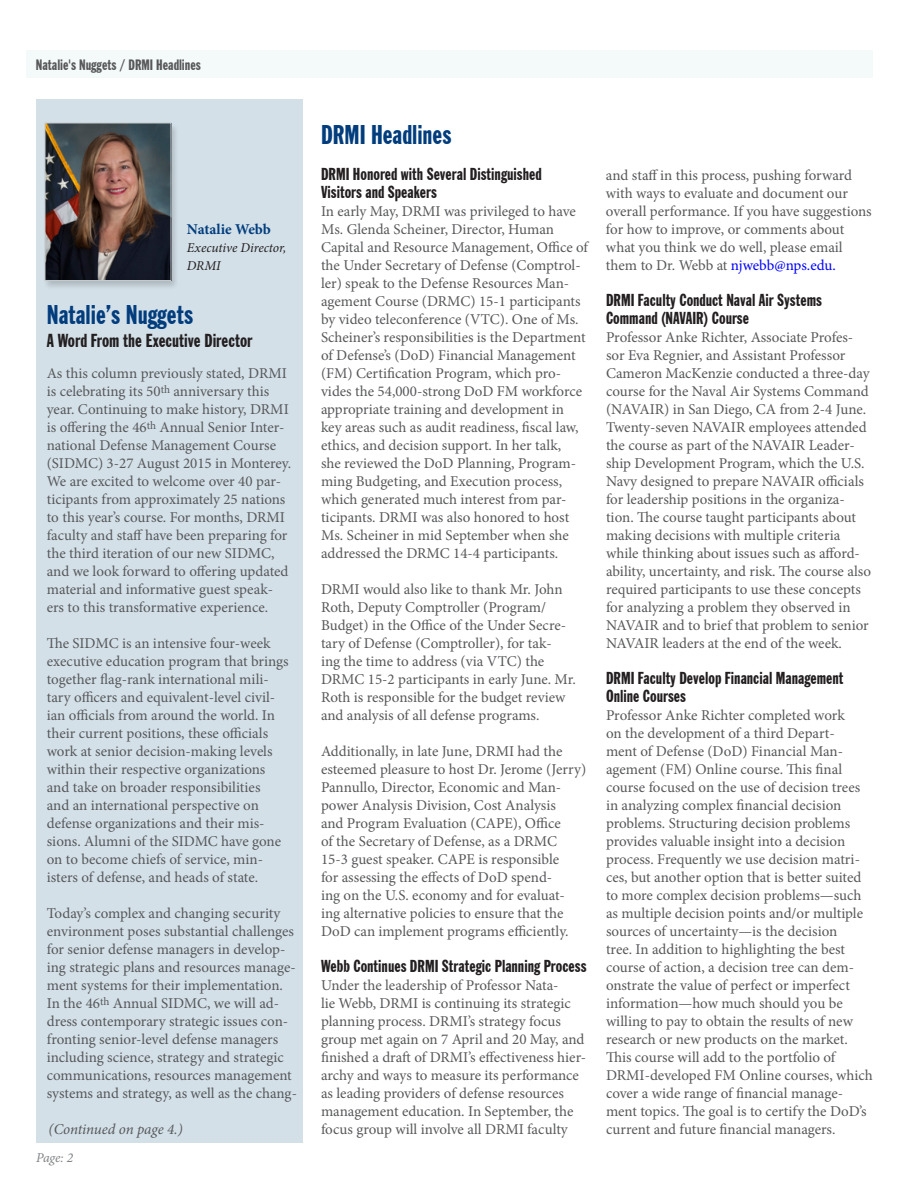
<style>
.page{position:relative;width:918px;height:1188px;background:#fff}
.page>*{position:absolute;margin:0;border:0;box-sizing:border-box;transform-origin:0 0}
.t1{font:extra-condensed 27px "Franklin Gothic BT";color:#013d7d}
.t2{font:extra-condensed 18.75px "Franklin Gothic BT";color:#231f20}
.t3{font:extra-condensed 17.25px/18px "Franklin Gothic BT";color:#231f20}
.t4{font:15px/18px "Minion Pro";color:#57585a}
.t5{font:extra-condensed 15px "Franklin Gothic BT";color:#57585a}
.t6{font:italic 15px "Minion Pro";letter-spacing:-.01em;color:#57585a}
.t7{font:700 15px "Minion Pro";letter-spacing:-.005em;color:#013d7d}
.t8{font:italic 13.5px/18px "Minion Pro";letter-spacing:-.005em;color:#231f20}
.t9{font:italic 13.5px "Minion Pro";color:#808285}
.s1{color:#00f}
</style>
<div class="page">
<div style="left:27px;top:51px;width:846px;height:27px;background:#f4f9fa"></div>
<div style="left:36px;top:99px;width:267px;height:1044px;background:#d3e0e8"></div>
<div style="left:43px;top:122px;width:136px;height:168px;background:#231f20;opacity:.2"></div>
<img style="left:47px;top:125px;width:122px;height:154px">
<div style="left:45px;top:123px;width:126px;height:158px;border:1px solid #c4cacc"></div>
<p class="t5" style="left:36px;top:56px;width:167px">Natalie's Nuggets / DRMI Headlines</p>
<p class="t7" style="left:187px;top:219px;width:85px">Natalie Webb</p>
<p class="t8" style="left:187px;top:239px;width:101px">Executive Director,<br>DRMI</p>
<h1 class="t1" style="left:47px;top:299px;width:148px">Natalie’s Nuggets</h1>
<p class="t2" style="left:47px;top:329px;width:207px">A Word From the Executive Director</p>
<p class="t4" style="left:47px;top:364px;width:246px">As this column previously stated, DRMI is celebrating its 50<sup>th</sup> anniversary this year. Continuing to make history, DRMI is offering the 46<sup>th</sup> Annual Senior Inter&shy;national Defense Management Course (SIDMC) 3-27 August 2015 in Monterey.<br>We are excited to welcome over 40 par&shy;ticipants from approximately 25 nations to this year’s course. For months, DRMI faculty and staff have been preparing for the third iteration of our new SIDMC, and we look forward to offering updated material and informative guest speak&shy;ers to this transformative experience.</p>
<p class="t4" style="left:47px;top:634px;width:243px">The SIDMC is an intensive four-week executive education program that brings together flag-rank international mili&shy;tary officers and equivalent-level civil&shy;ian officials from around the world. In their current positions, these officials work at senior decision-making levels within their respective organizations and take on broader responsibilities<br>and an international perspective on defense organizations and their mis&shy;sions. Alumni of the SIDMC have gone on to become chiefs of service, min&shy;isters of defense, and heads of state.</p>
<p class="t4" style="left:47px;top:904px;width:252px">Today’s complex and changing security environment poses substantial challenges for senior defense managers in develop&shy;ing strategic plans and resources manage&shy;ment systems for their implementation.<br>In the 46<sup>th</sup> Annual SIDMC, we will ad&shy;dress contemporary strategic issues con&shy;fronting senior-level defense managers including science, strategy and strategic communications, resources management systems and strategy, as well as the chang-</p>
<p class="t6" style="left:49px;top:1119px;width:136px">(Continued on page 4.)</p>
<p class="t9" style="left:36px;top:1148px;width:39px">Page: 2</p>
<h1 class="t1" style="left:321px;top:119px;width:132px">DRMI Headlines</h1>
<p class="t3" style="left:321px;top:165px;width:222px">DRMI Honored with Several Distinguished<br>Visitors and Speakers</p>
<p class="t4" style="left:321px;top:202px;width:269px">In early May, DRMI was privileged to have Ms. Glenda Scheiner, Director, Human Capital and Resource Management, Office of the Under Secretary of Defense (Comptrol&shy;ler) speak to the Defense Resources Man&shy;agement Course (DRMC) 15-1 participants by video teleconference (VTC). One of Ms.<br>Scheiner’s responsibilities is the Department of Defense’s (DoD) Financial Management (FM) Certification Program, which pro&shy;vides the 54,000-strong DoD FM workforce appropriate training and development in key areas such as audit readiness, fiscal law, ethics, and decision support. In her talk,<br>she reviewed the DoD Planning, Program&shy;ming Budgeting, and Execution process, which generated much interest from par&shy;ticipants. DRMI was also honored to host Ms. Scheiner in mid September when she addressed the DRMC 14-4 participants.</p>
<p class="t4" style="left:321px;top:580px;width:256px">DRMI would also like to thank Mr. John Roth, Deputy Comptroller (Program/ Budget) in the Office of the Under Secre&shy;tary of Defense (Comptroller), for tak-<br>ing the time to address (via VTC) the DRMC 15-2 participants in early June. Mr.<br>Roth is responsible for the budget review and analysis of all defense programs.</p>
<p class="t4" style="left:321px;top:742px;width:267px">Additionally, in late June, DRMI had the esteemed pleasure to host Dr. Jerome (Jerry)<br>Pannullo, Director, Economic and Man&shy;power Analysis Division, Cost Analysis<br>and Program Evaluation (CAPE), Office<br>of the Secretary of Defense, as a DRMC 15-3 guest speaker. CAPE is responsible<br>for assessing the effects of DoD spend-<br>ing on the U.S. economy and for evaluat&shy;ing alternative policies to ensure that the DoD can implement programs efficiently.</p>
<p class="t3" style="left:321px;top:957px;width:267px">Webb Continues DRMI Strategic Planning Process</p>
<p class="t4" style="left:321px;top:976px;width:267px">Under the leadership of Professor Nata-<br>lie Webb, DRMI is continuing its strategic planning process. DRMI’s strategy focus group met again on 7 April and 20 May, and finished a draft of DRMI’s effectiveness hier&shy;archy and ways to measure its performance as leading providers of defense resources management education. In September, the focus group will involve all DRMI faculty</p>
<p class="t4" style="left:606px;top:166px;width:267px">and staff in this process, pushing forward with ways to evaluate and document our overall performance. If you have suggestions for how to improve, or comments about what you think we do well, please email them to Dr. Webb at <span class="s1">njwebb@nps.edu.</span></p>
<p class="t3" style="left:606px;top:291px;width:217px">DRMI Faculty Conduct Naval Air Systems<br>Command (NAVAIR) Course</p>
<p class="t4" style="left:606px;top:328px;width:267px">Professor Anke Richter, Associate Profes&shy;sor Eva Regnier, and Assistant Professor Cameron MacKenzie conducted a three-day course for the Naval Air Systems Command (NAVAIR) in San Diego, CA from 2-4 June.<br>Twenty-seven NAVAIR employees attended the course as part of the NAVAIR Leader&shy;ship Development Program, which the U.S.<br>Navy designed to prepare NAVAIR officials for leadership positions in the organiza&shy;tion. The course taught participants about making decisions with multiple criteria while thinking about issues such as afford&shy;ability, uncertainty, and risk. The course also required participants to use these concepts for analyzing a problem they observed in NAVAIR and to brief that problem to senior NAVAIR leaders at the end of the week.</p>
<p class="t3" style="left:606px;top:669px;width:239px">DRMI Faculty Develop Financial Management<br>Online Courses</p>
<p class="t4" style="left:606px;top:706px;width:268px">Professor Anke Richter completed work<br>on the development of a third Depart-<br>ment of Defense (DoD) Financial Man&shy;agement (FM) Online course. This final course focused on the use of decision trees in analyzing complex financial decision problems. Structuring decision problems provides valuable insight into a decision process. Frequently we use decision matri&shy;ces, but another option that is better suited to more complex decision problems—such as multiple decision points and/or multiple sources of uncertainty—is the decision<br>tree. In addition to highlighting the best course of action, a decision tree can dem&shy;onstrate the value of perfect or imperfect information—how much should you be willing to pay to obtain the results of new research or new products on the market.<br>This course will add to the portfolio of DRMI-developed FM Online courses, which cover a wide range of financial manage&shy;ment topics. The goal is to certify the DoD’s current and future financial managers.</p>
</div>
